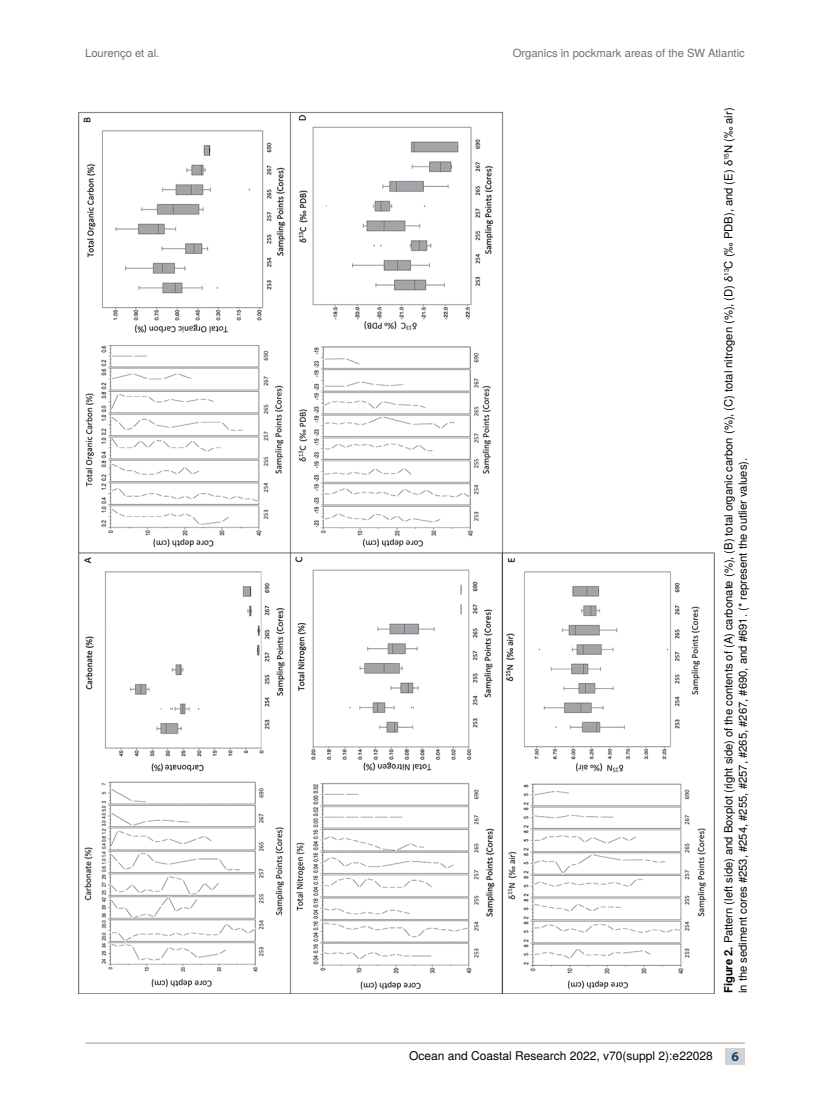
<style>
.page{position:relative;width:830px;height:1106px;background:#fff}
.page>*{position:absolute;margin:0;border:0;box-sizing:border-box;transform-origin:0 0}
.t1{font:700 13.5px "Myriad Pro";color:#134272}
.t2{font:12px "Te X Gyre Heros";color:#000}
.t3{font:11.25px/14.2px "Te X Gyre Heros";color:#000}
.t4{font:11.25px "Te X Gyre Heros";color:#6d6e71}
.s1{font-weight:700}
</style>
<div class="page">
<hr style="left:85px;top:1042px;width:659px;height:1px;background:#9a9a9b">
<div style="left:725px;top:1048px;width:19px;height:16px;background:#d2d2d2"></div>
<img style="left:79px;top:112px;width:634px;height:881px">
<p class="t4" style="left:85px;top:44px;width:76px">Lourenço et al.</p>
<p class="t4" style="left:512px;top:44px;width:233px">Organics in pockmark areas of the SW Atlantic</p>
<p class="t3" style="left:720px;top:993px;width:887px;rotate:-90deg"><span class="s1">Figure 2.</span> Pattern (left side) and Boxplot (right side) of the contents of (A) carbonate (%), (B) total organic carbon (%), (C) total nitrogen (%), (D) δ<sup>13</sup>C (‰ PDB), and (E) δ<sup>15</sup>N (‰ air) in the sediment cores #253, #254, #255, #257, #265, #267, #690, and #691. (* represent the outlier values).</p>
<p class="t2" style="left:409px;top:1046px;width:305px">Ocean and Coastal Research 2022, v70(suppl 2):e22028</p>
<p class="t1" style="left:731px;top:1047px;width:9px">6</p>
</div>
